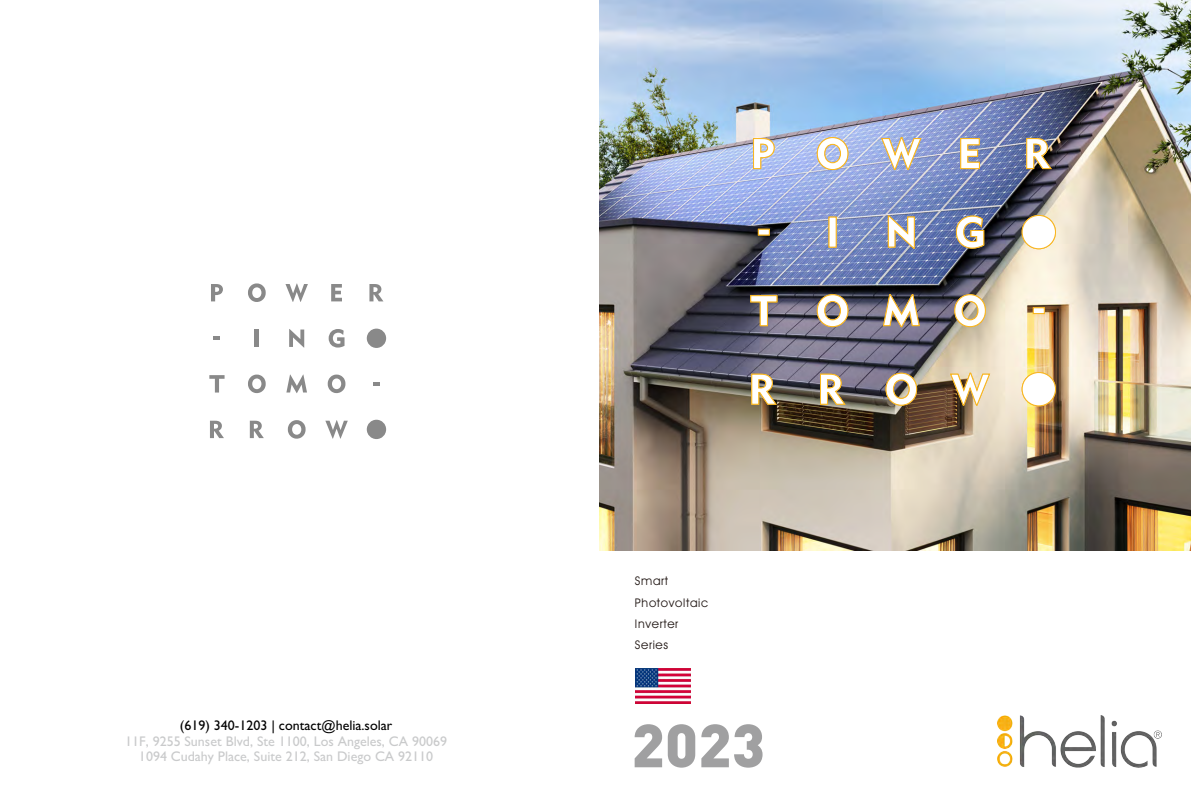
<style>
.page{position:relative;width:1191px;height:808px;background:#fff}
.page>*{position:absolute;margin:0;border:0;box-sizing:border-box;transform-origin:0 0}
.t1{font:900 60px "DIN";color:#a0a0a1}
.t2{font:500 14px/14.6px "Gill Sans";color:#c9cacb;text-align:center}
.t3{font:500 14px "Gill Sans";color:#000}
.t4{font:12px/21.2px "Avant Garde IT Cby BT";letter-spacing:.055em;color:#231916}
</style>
<div class="page">
<img style="left:599px;top:0;width:591px;height:551px">
<div style="left:367px;top:329px;width:19px;height:19px;background:#898989;border-radius:50%"></div>
<div style="left:367px;top:420px;width:19px;height:19px;background:#898989;border-radius:50%"></div>
<svg style="left:211px;top:284px;width:12px;height:17px"></svg>
<svg style="left:369px;top:284px;width:14px;height:17px"></svg>
<hr style="left:255px;top:330px;width:4px;height:17px;background:#898989">
<svg style="left:289px;top:329px;width:15px;height:19px"></svg>
<svg style="left:329px;top:329px;width:15px;height:19px"></svg>
<svg style="left:209px;top:375px;width:15px;height:17px"></svg>
<svg style="left:248px;top:375px;width:18px;height:18px"></svg>
<svg style="left:286px;top:374px;width:21px;height:19px"></svg>
<svg style="left:328px;top:375px;width:17px;height:18px"></svg>
<svg style="left:210px;top:421px;width:14px;height:17px"></svg>
<svg style="left:250px;top:421px;width:14px;height:17px"></svg>
<svg style="left:288px;top:420px;width:17px;height:19px"></svg>
<svg style="left:325px;top:420px;width:23px;height:19px"></svg>
<svg style="left:248px;top:283px;width:18px;height:19px"></svg>
<svg style="left:285px;top:283px;width:23px;height:19px"></svg>
<svg style="left:331px;top:284px;width:11px;height:17px"></svg>
<svg style="left:214px;top:337px;width:6px;height:3px"></svg>
<svg style="left:373px;top:382px;width:7px;height:3px"></svg>
<img style="left:635px;top:669px;width:56px;height:34px">
<img style="left:997px;top:716px;width:164px;height:51px">
<div style="left:1021px;top:215px;width:35px;height:34px;background:#fff;border:1px solid #f8b51f;border-radius:50%"></div>
<div style="left:1021px;top:372px;width:35px;height:34px;background:#fff;border:1px solid #f8b51f;border-radius:50%"></div>
<svg style="left:752px;top:138px;width:23px;height:32px"></svg>
<svg style="left:1025px;top:138px;width:27px;height:32px"></svg>
<svg style="left:887px;top:215px;width:28px;height:34px"></svg>
<svg style="left:955px;top:215px;width:29px;height:34px"></svg>
<svg style="left:749px;top:295px;width:29px;height:32px"></svg>
<svg style="left:816px;top:294px;width:33px;height:34px"></svg>
<svg style="left:882px;top:294px;width:38px;height:34px"></svg>
<svg style="left:953px;top:294px;width:33px;height:34px"></svg>
<svg style="left:750px;top:373px;width:28px;height:32px"></svg>
<svg style="left:819px;top:373px;width:27px;height:32px"></svg>
<svg style="left:885px;top:372px;width:32px;height:34px"></svg>
<svg style="left:949px;top:372px;width:42px;height:34px"></svg>
<svg style="left:816px;top:137px;width:33px;height:34px"></svg>
<svg style="left:880px;top:137px;width:42px;height:34px"></svg>
<svg style="left:959px;top:138px;width:21px;height:32px"></svg>
<svg style="left:758px;top:229px;width:12px;height:6px"></svg>
<div style="left:1032px;top:307px;width:12px;height:7px;background:#fff;border:1px solid #f8b51f"></div>
<div style="left:828px;top:217px;width:8px;height:31px;background:#fff;border:1px solid #f8b51f"></div>
<p class="t3" style="left:180px;top:717px;width:214px">(619) 340-1203 | contact@helia.solar</p>
<p class="t2" style="left:125px;top:734px;width:323px">11F, 9255 Sunset Blvd, Ste 1100, Los Angeles, CA 90069<br>1094 Cudahy Place, Suite 212, San Diego CA 92110</p>
<p class="t4" style="left:635px;top:571px;width:75px">Smart<br>Photovoltaic<br>Inverter<br>Series</p>
<h1 class="t1" style="left:631px;top:724px;width:135px">2023</h1>
</div>
